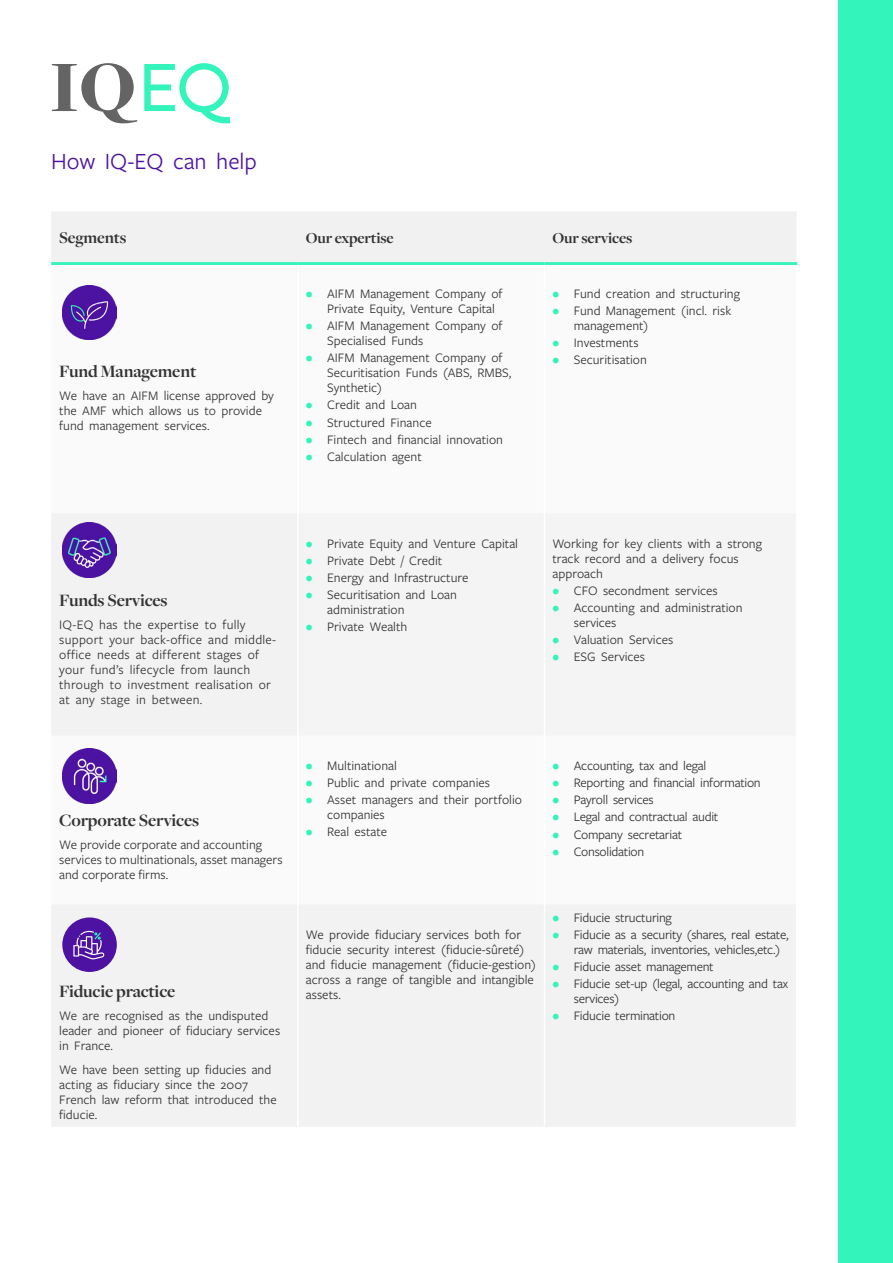
<style>
.page{position:relative;width:893px;height:1263px;background:#fff}
.page>*{position:absolute;margin:0;border:0;box-sizing:border-box;transform-origin:0 0}
.t1{font:24px "Freight Sans Pro";color:#4c12a1}
.t2{font:700 18px "Freight Disp Pro";letter-spacing:-.01em;color:#333}
.t3{font:700 16.95px "Freight Disp Pro";letter-spacing:-.01em;color:#333}
.t4{font:700 15.9px "Freight Disp Pro";letter-spacing:-.01em;color:#333}
.t5{font:13.5px/15px "Freight Sans Pro";color:#333}
.t6{font:13.5px/15px "Freight Sans Pro";letter-spacing:-.02em;color:#333}
.t7{font:13.5px/15px "Freight Sans Pro";letter-spacing:.02em;color:#333}
.s1{font-size:15px;color:#33f4bb}
</style>
<div class="page">
<div style="left:839px;top:0;width:54px;height:1263px;background:#33f4bb"></div>
<svg style="left:52px;top:63px;width:85px;height:60px"></svg>
<svg style="left:144px;top:63px;width:86px;height:60px"></svg>
<div style="left:51px;top:212px;width:745px;height:50px;background:#f1f1f1"></div>
<div style="left:51px;top:513px;width:745px;height:614px;background:#f2f2f2"></div>
<div style="left:299px;top:513px;width:497px;height:222px;background:#f4f4f4"></div>
<hr style="left:544px;top:513px;width:1px;height:222px;background:#fff">
<hr style="left:544px;top:735px;width:1px;height:169px;background:#fff">
<hr style="left:544px;top:904px;width:1px;height:223px;background:#fff">
<hr style="left:297px;top:513px;width:2px;height:222px;background:#fff">
<hr style="left:297px;top:735px;width:2px;height:169px;background:#fff">
<hr style="left:297px;top:904px;width:2px;height:223px;background:#fff">
<hr style="left:51px;top:262px;width:247px;height:3px;background:#33f4bb">
<hr style="left:298px;top:262px;width:246px;height:3px;background:#33f4bb">
<hr style="left:544px;top:262px;width:253px;height:3px;background:#33f4bb">
<img style="left:62px;top:285px;width:55px;height:55px">
<img style="left:62px;top:523px;width:55px;height:54px">
<img style="left:62px;top:749px;width:55px;height:54px">
<div style="left:62px;top:917px;width:55px;height:55px;background:#4d12a1;border-radius:50%"></div>
<svg style="left:73px;top:931px;width:32px;height:28px"></svg>
<h1 class="t1" style="left:51px;top:145px;width:207px">How IQ-EQ can help</h1>
<p class="t3" style="left:59px;top:227px;width:69px">Segments</p>
<p class="t4" style="left:306px;top:227px;width:89px">Our expertise</p>
<p class="t4" style="left:552px;top:227px;width:81px">Our services</p>
<h2 class="t2" style="left:59px;top:359px;width:139px">Fund Management</h2>
<p class="t5" style="left:59px;top:388px;width:216px">We have an AIFM license approved by the AMF which allows us to provide fund management services.</p>
<p class="t5" style="left:327px;top:285px;width:177px;text-indent:-21px"><span class="s1">•</span> AIFM Management Company of<br>Private Equity, Venture Capital</p>
<p class="t5" style="left:327px;top:318px;width:177px;text-indent:-21px"><span class="s1">•</span> AIFM Management Company of<br>Specialised Funds</p>
<p class="t5" style="left:327px;top:350px;width:186px;text-indent:-21px"><span class="s1">•</span> AIFM Management Company of<br>Securitisation Funds (ABS, RMBS,<br>Synthetic)</p>
<p class="t5" style="left:306px;top:397px;width:113px"><span class="s1">•</span> Credit and Loan</p>
<p class="t5" style="left:306px;top:414px;width:127px"><span class="s1">•</span> Structured Finance</p>
<p class="t5" style="left:306px;top:431px;width:199px"><span class="s1">•</span> Fintech and financial innovation</p>
<p class="t5" style="left:306px;top:448px;width:117px"><span class="s1">•</span> Calculation agent</p>
<p class="t5" style="left:552px;top:285px;width:189px"><span class="s1">•</span> Fund creation and structuring</p>
<p class="t5" style="left:574px;top:303px;width:159px;text-indent:-21px"><span class="s1">•</span> Fund Management (incl. risk management)</p>
<p class="t5" style="left:552px;top:335px;width:88px"><span class="s1">•</span> Investments</p>
<p class="t5" style="left:552px;top:352px;width:96px"><span class="s1">•</span> Securitisation</p>
<h2 class="t2" style="left:59px;top:588px;width:110px">Funds Services</h2>
<p class="t7" style="left:59px;top:617px;width:218px">IQ-EQ has the expertise to fully support your back-office and middle&shy;office needs at different stages of your fund’s lifecycle from launch through to investment realisation or at any stage in between.</p>
<h2 class="t2" style="left:59px;top:808px;width:141px">Corporate Services</h2>
<p class="t5" style="left:59px;top:837px;width:225px">We provide corporate and accounting services to multinationals, asset managers and corporate firms.</p>
<h2 class="t2" style="left:59px;top:979px;width:118px">Fiducie practice</h2>
<p class="t5" style="left:59px;top:1008px;width:222px">We are recognised as the undisputed leader and pioneer of fiduciary services in France.</p>
<p class="t5" style="left:59px;top:1061px;width:219px">We have been setting up fiducies and acting as fiduciary since the 2007<br>French law reform that introduced the fiducie.</p>
<p class="t5" style="left:306px;top:535px;width:214px"><span class="s1">•</span> Private Equity and Venture Capital</p>
<p class="t5" style="left:306px;top:552px;width:138px"><span class="s1">•</span> Private Debt / Credit</p>
<p class="t5" style="left:306px;top:569px;width:164px"><span class="s1">•</span> Energy and Infrastructure</p>
<p class="t5" style="left:327px;top:587px;width:131px;text-indent:-21px"><span class="s1">•</span> Securitisation and Loan administration</p>
<p class="t5" style="left:306px;top:619px;width:103px"><span class="s1">•</span> Private Wealth</p>
<p class="t5" style="left:552px;top:535px;width:211px">Working for key clients with a strong track record and a delivery focus approach</p>
<p class="t5" style="left:552px;top:582px;width:167px"><span class="s1">•</span> CFO secondment services</p>
<p class="t5" style="left:574px;top:599px;width:170px;text-indent:-21px"><span class="s1">•</span> Accounting and administration services</p>
<p class="t5" style="left:552px;top:632px;width:122px"><span class="s1">•</span> Valuation Services</p>
<p class="t5" style="left:552px;top:649px;width:94px"><span class="s1">•</span> ESG Services</p>
<p class="t5" style="left:306px;top:757px;width:93px"><span class="s1">•</span> Multinational</p>
<p class="t5" style="left:306px;top:775px;width:186px"><span class="s1">•</span> Public and private companies</p>
<p class="t5" style="left:327px;top:792px;width:196px;text-indent:-21px"><span class="s1">•</span> Asset managers and their portfolio companies</p>
<p class="t5" style="left:306px;top:824px;width:83px"><span class="s1">•</span> Real estate</p>
<p class="t6" style="left:552px;top:757px;width:155px"><span class="s1">•</span> Accounting, tax and legal</p>
<p class="t6" style="left:552px;top:775px;width:210px"><span class="s1">•</span> Reporting and financial information</p>
<p class="t6" style="left:552px;top:792px;width:103px"><span class="s1">•</span> Payroll services</p>
<p class="t6" style="left:552px;top:809px;width:167px"><span class="s1">•</span> Legal and contractual audit</p>
<p class="t6" style="left:552px;top:826px;width:131px"><span class="s1">•</span> Company secretariat</p>
<p class="t6" style="left:552px;top:843px;width:93px"><span class="s1">•</span> Consolidation</p>
<p class="t5" style="left:306px;top:926px;width:231px">We provide fiduciary services both for fiducie security interest (fiducie-sûreté) and fiducie management (fiducie-gestion) across a range of tangible and intangible assets.</p>
<p class="t6" style="left:552px;top:909px;width:121px"><span class="s1">•</span> Fiducie structuring</p>
<p class="t6" style="left:574px;top:926px;width:216px;text-indent:-21px"><span class="s1">•</span> Fiducie as a security (shares, real estate, raw materials, inventories, vehicles,etc.)</p>
<p class="t6" style="left:552px;top:958px;width:163px"><span class="s1">•</span> Fiducie asset management</p>
<p class="t6" style="left:574px;top:976px;width:216px;text-indent:-21px"><span class="s1">•</span> Fiducie set-up (legal, accounting and tax services)</p>
<p class="t6" style="left:552px;top:1008px;width:124px"><span class="s1">•</span> Fiducie termination</p>
</div>
